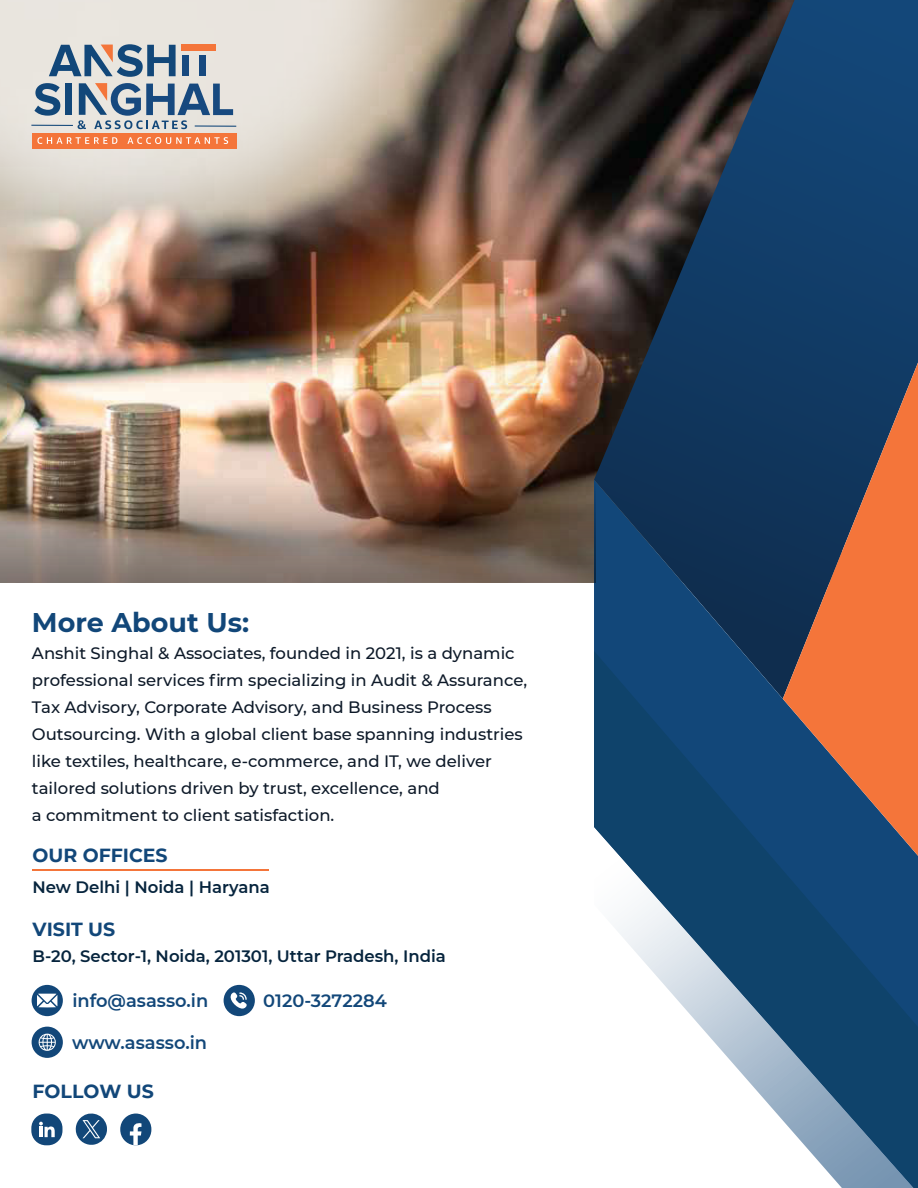
<style>
.page{position:relative;width:918px;height:1188px;background:#fff}
.page>*{position:absolute;margin:0;border:0;box-sizing:border-box;transform-origin:0 0}
.t1{font:700 27px "Montserrat";color:#124779}
.t2{font:700 18.9px "Montserrat";color:#124779}
.t3{font:600 17.85px "Montserrat";color:#124779}
.t4{font:500 16.5px/27px "Montserrat";color:#0d1928}
.t5{font:600 16.5px "Montserrat";color:#06243d}
</style>
<div class="page">
<img style="left:0;top:0;width:594px;height:583px">
<img style="left:0;top:0;width:461px;height:279px">
<svg style="left:594px;top:0;width:324px;height:480px;background:#203954"></svg>
<svg style="left:594px;top:480px;width:189px;height:171px;background:#103861"></svg>
<svg style="left:594px;top:651px;width:189px;height:176px;background:#104472"></svg>
<svg style="left:783px;top:363px;width:135px;height:464px;background:#7c554f"></svg>
<svg style="left:594px;top:827px;width:324px;height:361px"></svg>
<div style="left:32px;top:985px;width:31px;height:31px;background:#124779;border-radius:50%"></div>
<svg style="left:37px;top:994px;width:20px;height:13px"></svg>
<div style="left:32px;top:1027px;width:31px;height:31px;background:#124779;border-radius:50%"></div>
<svg style="left:39px;top:1034px;width:17px;height:17px"></svg>
<div style="left:224px;top:985px;width:31px;height:31px;background:#124779;border-radius:50%"></div>
<svg style="left:230px;top:992px;width:17px;height:17px"></svg>
<hr style="left:33px;top:870px;width:236px;height:1px;background:#f4753a">
<svg style="left:120px;top:1114px;width:31px;height:31px"></svg>
<div style="left:31px;top:1114px;width:31px;height:31px;background:#124779;border-radius:15px"></div>
<svg style="left:39px;top:1122px;width:16px;height:15px"></svg>
<svg style="left:75px;top:1113px;width:32px;height:32px"></svg>
<img style="left:0;top:454px;width:595px;height:128px">
<hr style="left:31px;top:125px;width:42px;height:1px;background:#124779">
<hr style="left:195px;top:125px;width:41px;height:2px;background:#124779">
<div style="left:32px;top:133px;width:204px;height:15px;background:#f4753a"></div>
<svg style="left:37px;top:137px;width:80px;height:7px"></svg>
<svg style="left:127px;top:137px;width:101px;height:7px"></svg>
<div style="left:182px;top:56px;width:6px;height:20px;background:#17497f"></div>
<div style="left:199px;top:56px;width:6px;height:20px;background:#17497f"></div>
<div style="left:182px;top:44px;width:34px;height:7px;background:#f4753a"></div>
<svg style="left:34px;top:83px;width:26px;height:33px"></svg>
<div style="left:65px;top:84px;width:7px;height:31px;background:#124779"></div>
<svg style="left:49px;top:44px;width:127px;height:33px;background:#889bac"></svg>
<svg style="left:78px;top:83px;width:155px;height:46px;background:#9ba9b8"></svg>
<h1 class="t1" style="left:32px;top:603px;width:219px">More About Us:</h1>
<p class="t4" style="left:32px;top:639px;width:497px">Anshit Singhal &amp; Associates, founded in 2021, is a dynamic professional services firm specializing in Audit &amp; Assurance, Tax Advisory, Corporate Advisory, and Business Process Outsourcing. With a global client base spanning industries like textiles, healthcare, e-commerce, and IT, we deliver tailored solutions driven by trust, excellence, and<br>a commitment to client satisfaction.</p>
<p class="t2" style="left:32px;top:841px;width:137px">OUR OFFICES</p>
<p class="t5" style="left:32px;top:876px;width:239px">New Delhi | Noida | Haryana</p>
<p class="t2" style="left:33px;top:915px;width:84px">VISIT US</p>
<p class="t5" style="left:32px;top:945px;width:415px">B-20, Sector-1, Noida, 201301, Uttar Pradesh, India</p>
<p class="t3" style="left:72px;top:988px;width:137px">info@asasso.in</p>
<p class="t3" style="left:263px;top:988px;width:125px">0120-3272284</p>
<p class="t3" style="left:72px;top:1030px;width:136px">www.asasso.in</p>
<p class="t2" style="left:33px;top:1078px;width:123px">FOLLOW US</p>
</div>
